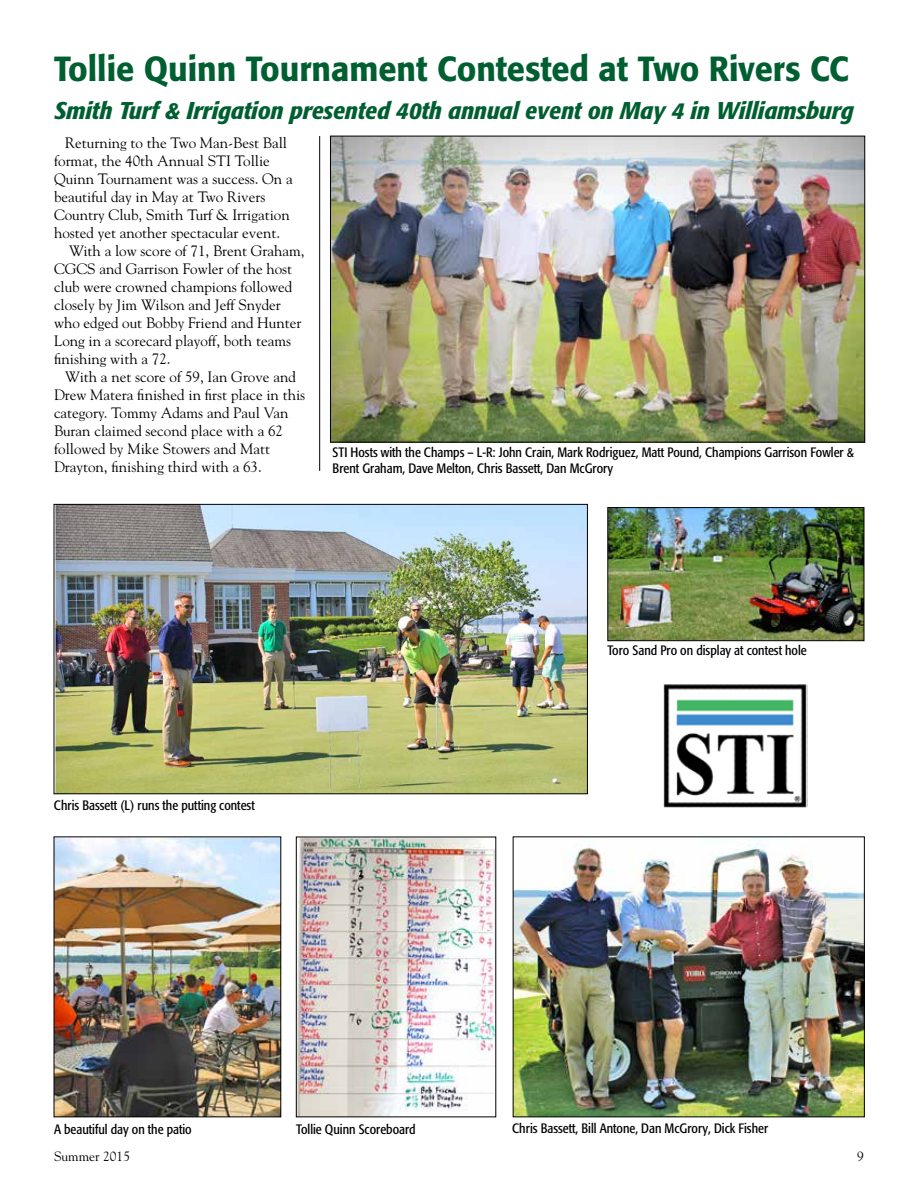
<style>
.page{position:relative;width:918px;height:1188px;background:#fff}
.page>*{position:absolute;margin:0;border:0;box-sizing:border-box;transform-origin:0 0}
.t1{font:500 34.5px "Formata";color:#005f31;scale:.94 1}
.t2{font:italic 500 condensed 24px "Formata";color:#005f31;scale:1.07 1}
.t3{font:15px "Goudy";color:#000}
.t4{font:condensed 13.5px/16.5px "Formata";color:#000}
.t5{font:13.5px "Goudy";color:#000}
</style>
<div class="page">
<hr style="left:319px;top:136px;width:1px;height:335px;background:#000">
<img style="left:515px;top:838px;width:348px;height:277px">
<div style="left:513px;top:836px;width:352px;height:281px;border:1px solid #000"></div>
<img style="left:332px;top:138px;width:531px;height:303px">
<div style="left:330px;top:136px;width:535px;height:307px;border:1px solid #000"></div>
<img style="left:298px;top:839px;width:196px;height:276px">
<img style="left:663px;top:684px;width:145px;height:124px">
<img style="left:56px;top:506px;width:530px;height:286px">
<div style="left:54px;top:504px;width:534px;height:290px;border:1px solid #000"></div>
<img style="left:609px;top:509px;width:253px;height:130px">
<div style="left:607px;top:507px;width:257px;height:134px;border:1px solid #000"></div>
<img style="left:56px;top:838px;width:223px;height:277px">
<div style="left:54px;top:836px;width:227px;height:281px;border:1px solid #000"></div>
<h1 class="t1" style="left:54px;top:48px;width:847px">Tollie Quinn Tournament Contested at Two Rivers CC</h1>
<h2 class="t2" style="left:54px;top:96px;width:749px">Smith Turf &amp; Irrigation presented 40th annual event on May 4 in Williamsburg</h2>
<p class="t3" style="left:65px;top:133px;width:223px">Returning to the Two Man-Best Ball</p>
<p class="t3" style="left:54px;top:151px;width:217px">format, the 40th Annual STI Tollie</p>
<p class="t3" style="left:54px;top:169px;width:240px">Quinn Tournament was a success. On a</p>
<p class="t3" style="left:54px;top:187px;width:213px">beautiful day in May at Two Rivers</p>
<p class="t3" style="left:54px;top:205px;width:237px">Country Club, Smith Turf &amp; Irrigation</p>
<p class="t3" style="left:54px;top:223px;width:228px">hosted yet another spectacular event.</p>
<p class="t3" style="left:69px;top:241px;width:237px">With a low score of 71, Brent Graham,</p>
<p class="t3" style="left:54px;top:259px;width:240px">CGCS and Garrison Fowler of the host</p>
<p class="t3" style="left:54px;top:277px;width:240px">club were crowned champions followed</p>
<p class="t3" style="left:54px;top:295px;width:228px">closely by Jim Wilson and Jeff Snyder</p>
<p class="t3" style="left:54px;top:313px;width:249px">who edged out Bobby Friend and Hunter</p>
<p class="t3" style="left:54px;top:331px;width:239px">Long in a scorecard playoff, both teams</p>
<p class="t3" style="left:54px;top:349px;width:118px">finishing with a 72.</p>
<p class="t3" style="left:65px;top:367px;width:232px">With a net score of 59, Ian Grove and</p>
<p class="t3" style="left:54px;top:385px;width:253px">Drew Matera finished in first place in this</p>
<p class="t3" style="left:54px;top:403px;width:236px">category. Tommy Adams and Paul Van</p>
<p class="t3" style="left:54px;top:421px;width:231px">Buran claimed second place with a 62</p>
<p class="t3" style="left:54px;top:439px;width:218px">followed by Mike Stowers and Matt</p>
<p class="t3" style="left:54px;top:457px;width:209px">Drayton, finishing third with a 63.</p>
<p class="t4" style="left:333px;top:444px;width:523px">STI Hosts with the Champs – L-R: John Crain, Mark Rodriguez, Matt Pound, Champions Garrison Fowler &amp;<br>Brent Graham, Dave Melton, Chris Bassett, Dan McGrory</p>
<p class="t4" style="left:54px;top:797px;width:202px">Chris Bassett (L) runs the putting contest</p>
<p class="t4" style="left:607px;top:642px;width:201px">Toro Sand Pro on display at contest hole</p>
<p class="t4" style="left:54px;top:1122px;width:139px">A beautiful day on the patio</p>
<p class="t4" style="left:296px;top:1121px;width:121px">Tollie Quinn Scoreboard</p>
<p class="t4" style="left:512px;top:1120px;width:257px">Chris Bassett, Bill Antone, Dan McGrory, Dick Fisher</p>
<p class="t5" style="left:54px;top:1148px;width:78px">Summer 2015</p>
<p class="t5" style="left:857px;top:1148px;width:8px">9</p>
</div>
